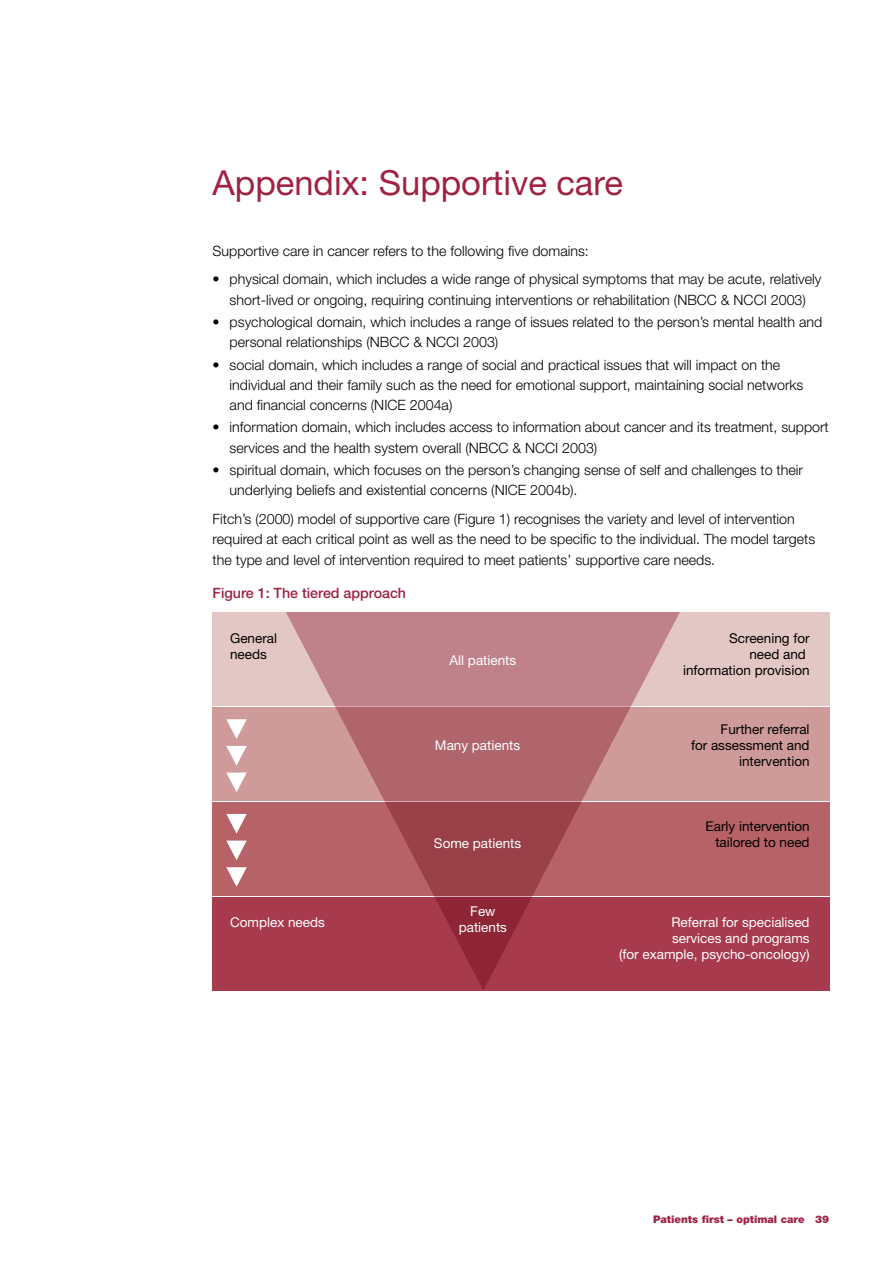
<style>
.page{position:relative;width:893px;height:1263px;background:#fff}
.page>*{position:absolute;margin:0;border:0;box-sizing:border-box;transform-origin:0 0}
.t1{font:34.5px "Helvetica Neue LT";color:#9f2242}
.t2{font:300 14.25px/20.2px "Helvetica Neue LT";color:#000}
.t3{font:500 14.25px "Helvetica Neue LT";color:#9f2242}
.t4{font:13.5px/16.2px "Helvetica Neue LT";color:#fff;text-align:right}
.t5{font:13.5px/16.2px "Helvetica Neue LT";color:#000;text-align:right}
.t6{font:900 10.5px "Helvetica Neue LT";color:#9f2242}
</style>
<div class="page">
<div style="left:213px;top:897px;width:617px;height:93px;background:#a73a4d"></div>
<div style="left:213px;top:802px;width:617px;height:94px;background:#b66267"></div>
<div style="left:213px;top:708px;width:617px;height:93px;background:#cf9b9a"></div>
<div style="left:213px;top:613px;width:617px;height:93px;background:#e3c7c4"></div>
<svg style="left:286px;top:612px;width:394px;height:378px"></svg>
<svg style="left:226px;top:719px;width:21px;height:20px"></svg>
<svg style="left:226px;top:746px;width:21px;height:19px"></svg>
<svg style="left:226px;top:772px;width:21px;height:20px"></svg>
<svg style="left:226px;top:814px;width:21px;height:19px"></svg>
<svg style="left:226px;top:840px;width:21px;height:20px"></svg>
<svg style="left:226px;top:867px;width:21px;height:20px"></svg>
<h1 class="t1" style="left:213px;top:163px;width:412px">Appendix: Supportive care</h1>
<p class="t2" style="left:213px;top:240px;width:378px">Supportive care in cancer refers to the following five domains:</p>
<p class="t2" style="left:213px;top:269px;width:610px;text-align:center">• physical domain, which includes a wide range of physical symptoms that may be acute, relatively short-lived or ongoing, requiring continuing interventions or rehabilitation (NBCC &amp; NCCI 2003)</p>
<p class="t2" style="left:230px;top:311px;width:594px;text-indent:-17px">• psychological domain, which includes a range of issues related to the person’s mental health and personal relationships (NBCC &amp; NCCI 2003)</p>
<p class="t2" style="left:230px;top:354px;width:575px;text-indent:-17px">• social domain, which includes a range of social and practical issues that will impact on the individual and their family such as the need for emotional support, maintaining social networks and financial concerns (NICE 2004a)</p>
<p class="t2" style="left:230px;top:417px;width:601px;text-indent:-17px">• information domain, which includes access to information about cancer and its treatment, support services and the health system overall (NBCC &amp; NCCI 2003)</p>
<p class="t2" style="left:230px;top:460px;width:575px;text-indent:-17px">• spiritual domain, which focuses on the person’s changing sense of self and challenges to their underlying beliefs and existential concerns (NICE 2004b).</p>
<p class="t2" style="left:213px;top:509px;width:604px">Fitch’s (2000) model of supportive care (Figure 1) recognises the variety and level of intervention required at each critical point as well as the need to be specific to the individual. The model targets the type and level of intervention required to meet patients’ supportive care needs.</p>
<p class="t3" style="left:213px;top:584px;width:195px">Figure 1: The tiered approach</p>
<p class="t5" style="left:230px;top:629px;width:48px;text-align:left">General needs</p>
<p class="t4" style="left:449px;top:652px;width:68px">All patients</p>
<p class="t4" style="left:435px;top:737px;width:87px">Many patients</p>
<p class="t4" style="left:230px;top:914px;width:96px">Complex needs</p>
<p class="t4" style="left:434px;top:834px;width:89px">Some patients</p>
<p class="t4" style="left:459px;top:903px;width:50px;text-align:center">Few patients</p>
<p class="t5" style="left:683px;top:629px;width:128px">Screening for<br>need and information provision</p>
<p class="t5" style="left:691px;top:721px;width:120px">Further referral<br>for assessment and intervention</p>
<p class="t5" style="left:706px;top:818px;width:106px">Early intervention tailored to need</p>
<p class="t4" style="left:619px;top:914px;width:192px">Referral for specialised services and programs<br>(for example, psycho-oncology)</p>
<p class="t6" style="left:653px;top:1212px;width:178px">Patients first – optimal care 39</p>
</div>
